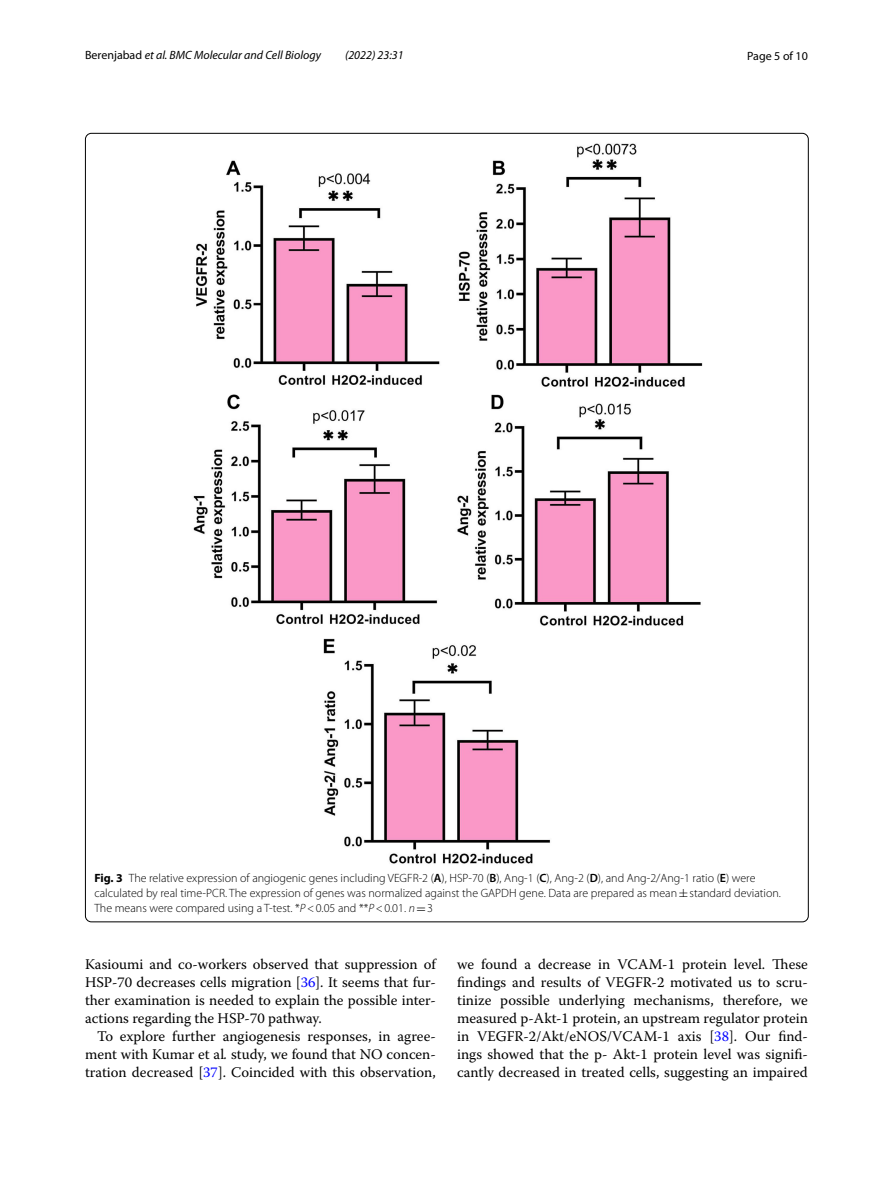
<style>
.page{position:relative;width:893px;height:1187px;background:#fff}
.page>*{position:absolute;margin:0;border:0;box-sizing:border-box;transform-origin:0 0}
.t1{font:14.7px/18px "Warnock Pro";color:#000;text-align:justify}
.t2{font:300 12px/15px "Myriad Pro";color:#000}
.t3{font:italic 12px "Myriad Pro";color:#000}
.t4{font:12px "Myriad Pro";color:#000}
.s1{font-style:normal}
.s2{font-weight:700}
.s3{font-weight:600}
.s4{font-family:"MTSY";font-weight:400}
.s5{font-style:italic}
.s6{color:#00f}
</style>
<div class="page">
<img style="left:193px;top:143px;width:509px;height:721px">
<p class="t3" style="left:85px;top:48px;width:237px"><span class="s1">Berenjabad</span> et al. BMC Molecular and Cell Biology</p>
<p class="t3" style="left:345px;top:48px;width:60px">(2022) 23:31</p>
<p class="t4" style="left:747px;top:48px;width:62px">Page 5 of 10</p>
<p class="t2" style="left:94px;top:870px;width:688px"><span class="s2">Fig. 3</span> The relative expression of angiogenic genes including VEGFR-2 (<span class="s3">A</span>), HSP-70 (<span class="s3">B</span>), Ang-1 (<span class="s3">C</span>), Ang-2 (<span class="s3">D</span>), and Ang-2/Ang-1 ratio (<span class="s3">E</span>) were calculated by real time-PCR. The expression of genes was normalized against the GAPDH gene. Data are prepared as mean<span class="s4">±</span>standard deviation.<br>The means were compared using a T-test. *<span class="s5">P</span>&lt;0.05 and **<span class="s5">P</span>&lt;0.01. <span class="s5">n</span><span class="s4">=</span>3</p>
<p class="t1" style="left:85px;top:954px;width:352px">Kasioumi and co-workers observed that suppression of HSP-70 decreases cells migration [<span class="s6">36</span>]. It seems that fur&shy;ther examination is needed to explain the possible inter&shy;actions regarding the HSP-70 pathway.</p>
<p class="t1" style="left:85px;top:1026px;width:352px;text-indent:12px">To explore further angiogenesis responses, in agree&shy;ment with Kumar et al<span class="s5">.</span> study, we found that NO concen&shy;tration decreased [<span class="s6">37</span>]. Coincided with this observation,</p>
<p class="t1" style="left:457px;top:954px;width:352px">we found a decrease in VCAM-1 protein level. These findings and results of VEGFR-2 motivated us to scru&shy;tinize possible underlying mechanisms, therefore, we measured p-Akt-1 protein, an upstream regulator protein in VEGFR-2/Akt/eNOS/VCAM-1 axis [<span class="s6">38</span>]. Our find&shy;ings showed that the p- Akt-1 protein level was signifi&shy;cantly decreased in treated cells, suggesting an impaired</p>
</div>
